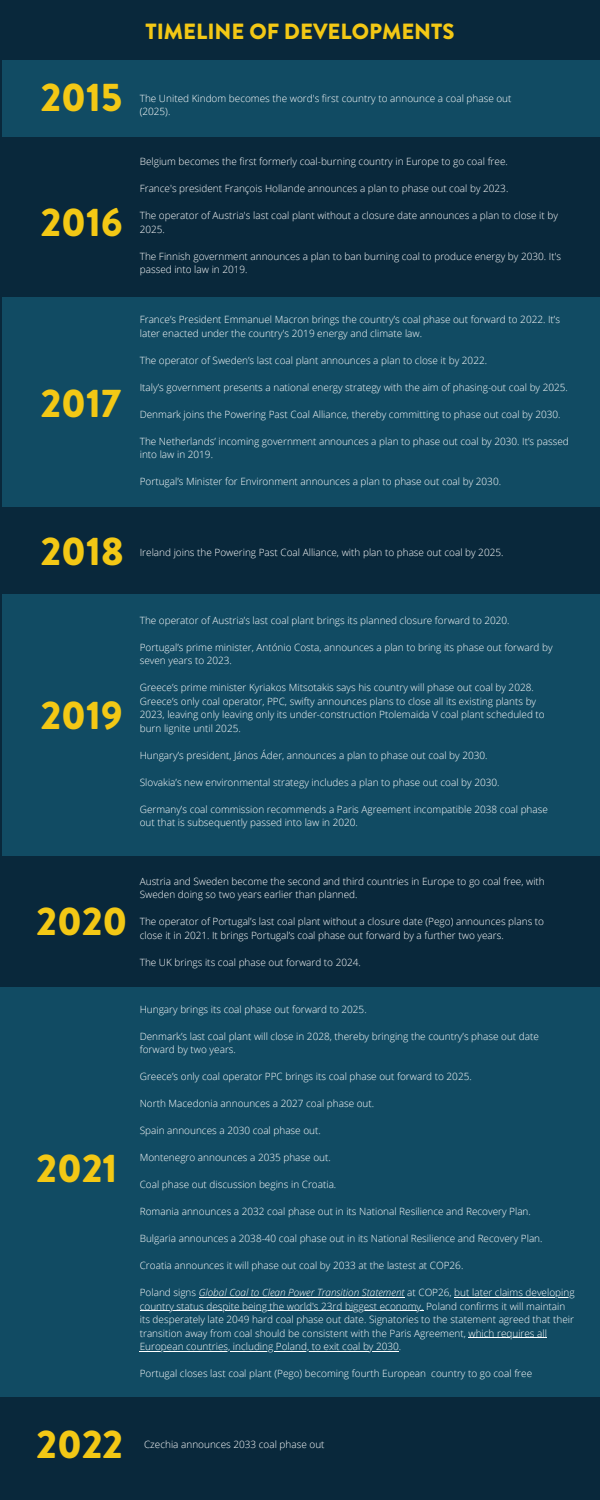
<style>
.page{position:relative;width:600px;height:1500px;background:#09283b}
.page>*{position:absolute;margin:0;border:0;box-sizing:border-box;transform-origin:0 0}
.t1{font:900 40px "Brandon Grotesque";color:#f3c815}
.t2{font:900 22px "Brandon Grotesque";color:#f3c815}
.t3{font:300 10px/13.5px "Open Sans";color:#fff}
.s1{font-style:italic}
</style>
<div class="page">
<div style="left:2px;top:60px;width:598px;height:76px;background:#114b63"></div>
<div style="left:2px;top:298px;width:598px;height:209px;background:#114b63"></div>
<div style="left:2px;top:594px;width:598px;height:261px;background:#114b63"></div>
<div style="left:0;top:988px;width:600px;height:409px;background:#114b63"></div>
<hr style="left:199px;top:1297px;width:206px;height:1px;background:#fff">
<hr style="left:454px;top:1297px;width:121px;height:1px;background:#fff">
<hr style="left:140px;top:1311px;width:283px;height:1px;background:#fff">
<hr style="left:468px;top:1338px;width:79px;height:1px;background:#fff">
<hr style="left:140px;top:1351px;width:259px;height:1px;background:#fff">
<p class="t1" style="left:41px;top:69px;width:83px">2015</p>
<p class="t1" style="left:41px;top:194px;width:83px">2016</p>
<p class="t1" style="left:41px;top:375px;width:82px">2017</p>
<p class="t2" style="left:145px;top:16px;width:311px">TIMELINE OF DEVELOPMENTS</p>
<p class="t3" style="left:140px;top:91px;width:373px">The United Kindom becomes the word's first country to announce a coal phase out (2025).</p>
<p class="t3" style="left:140px;top:154px;width:370px">Belgium becomes the first formerly coal-burning country in Europe to go coal free.</p>
<p class="t3" style="left:140px;top:181px;width:370px">France's president François Hollande announces a plan to phase out coal by 2023.</p>
<p class="t3" style="left:140px;top:208px;width:420px">The operator of Austria's last coal plant without a closure date announces a plan to close it by<br>2025.</p>
<p class="t3" style="left:140px;top:249px;width:423px">The Finnish government announces a plan to ban burning coal to produce energy by 2030. It's passed into law in 2019.</p>
<p class="t3" style="left:140px;top:312px;width:422px">France’s President Emmanuel Macron brings the country’s coal phase out forward to 2022. It’s later enacted under the country's 2019 energy and climate law.</p>
<p class="t3" style="left:140px;top:353px;width:349px">The operator of Sweden’s last coal plant announces a plan to close it by 2022.</p>
<p class="t3" style="left:140px;top:380px;width:430px">Italy’s government presents a national energy strategy with the aim of phasing-out coal by 2025.</p>
<p class="t3" style="left:140px;top:407px;width:422px">Denmark joins the Powering Past Coal Alliance, thereby committing to phase out coal by 2030.</p>
<p class="t3" style="left:140px;top:434px;width:431px">The Netherlands’ incoming government announces a plan to phase out coal by 2030. It’s passed into law in 2019.</p>
<p class="t3" style="left:140px;top:474px;width:363px">Portugal’s Minister for Environment announces a plan to phase out coal by 2030.</p>
<p class="t1" style="left:41px;top:523px;width:85px">2018</p>
<p class="t3" style="left:140px;top:545px;width:365px">Ireland joins the Powering Past Coal Alliance, with plan to phase out coal by 2025.</p>
<p class="t1" style="left:41px;top:687px;width:83px">2019</p>
<p class="t3" style="left:140px;top:613px;width:371px">The operator of Austria’s last coal plant brings its planned closure forward to 2020.</p>
<p class="t3" style="left:140px;top:640px;width:414px">Portugal’s prime minister, António Costa, announces a plan to bring its phase out forward by seven years to 2023.</p>
<p class="t3" style="left:140px;top:681px;width:406px">Greece’s prime minister Kyriakos Mitsotakis says his country will phase out coal by 2028.<br>Greece’s only coal operator, PPC, swifty announces plans to close all its existing plants by 2023, leaving only leaving only its under-construction Ptolemaida V coal plant scheduled to burn lignite until 2025.</p>
<p class="t3" style="left:140px;top:748px;width:349px">Hungary’s president, János Áder, announces a plan to phase out coal by 2030.</p>
<p class="t3" style="left:140px;top:775px;width:361px">Slovakia’s new environmental strategy includes a plan to phase out coal by 2030.</p>
<p class="t3" style="left:140px;top:802px;width:410px">Germany’s coal commission recommends a Paris Agreement incompatible 2038 coal phase out that is subsequently passed into law in 2020.</p>
<p class="t1" style="left:37px;top:893px;width:93px">2020</p>
<p class="t3" style="left:140px;top:874px;width:407px">Austria and Sweden become the second and third countries in Europe to go coal free, with<br>Sweden doing so two years earlier than planned.</p>
<p class="t3" style="left:140px;top:915px;width:406px">The operator of Portugal’s last coal plant without a closure date (Pego) announces plans to close it in 2021. It brings Portugal’s coal phase out forward by a further two years.</p>
<p class="t3" style="left:140px;top:955px;width:223px">The UK brings its coal phase out forward to 2024.</p>
<p class="t1" style="left:37px;top:1140px;width:83px">2021</p>
<p class="t3" style="left:140px;top:1002px;width:228px">Hungary brings its coal phase out forward to 2025.</p>
<p class="t3" style="left:140px;top:1029px;width:401px">Denmark’s last coal plant will close in 2028, thereby bringing the country’s phase out date forward by two years.</p>
<p class="t3" style="left:140px;top:1070px;width:334px">Greece’s only coal operator PPC brings its coal phase out forward to 2025.</p>
<p class="t3" style="left:140px;top:1097px;width:236px">North Macedonia announces a 2027 coal phase out.</p>
<p class="t3" style="left:140px;top:1124px;width:183px">Spain announces a 2030 coal phase out.</p>
<p class="t3" style="left:140px;top:1151px;width:193px">Montenegro announces a 2035 phase out.</p>
<p class="t3" style="left:140px;top:1178px;width:198px">Coal phase out discussion begins in Croatia.</p>
<p class="t3" style="left:140px;top:1205px;width:393px">Romania announces a 2032 coal phase out in its National Resilience and Recovery Plan.</p>
<p class="t3" style="left:140px;top:1232px;width:404px">Bulgaria announces a 2038-40 coal phase out in its National Resilience and Recovery Plan.</p>
<p class="t3" style="left:140px;top:1259px;width:325px">Croatia announces it will phase out coal by 2033 at the lastest at COP26.</p>
<p class="t3" style="left:140px;top:1286px;width:436px">Poland signs <span class="s1">Global Coal to Clean Power Transition Statement</span> at COP26, but later claims developing country status despite being the world's 23rd biggest economy. Poland confirms it will maintain its desperately late 2049 hard coal phase out date. Signatories to the statement agreed that their transition away from coal should be consistent with the Paris Agreement, which requires all European countries, including Poland, to exit coal by 2030.</p>
<p class="t3" style="left:140px;top:1367px;width:394px">Portugal closes last coal plant (Pego) becoming fourth European country to go coal free</p>
<p class="t1" style="left:37px;top:1416px;width:88px">2022</p>
<p class="t3" style="left:144px;top:1437px;width:182px">Czechia announces 2033 coal phase out</p>
</div>
